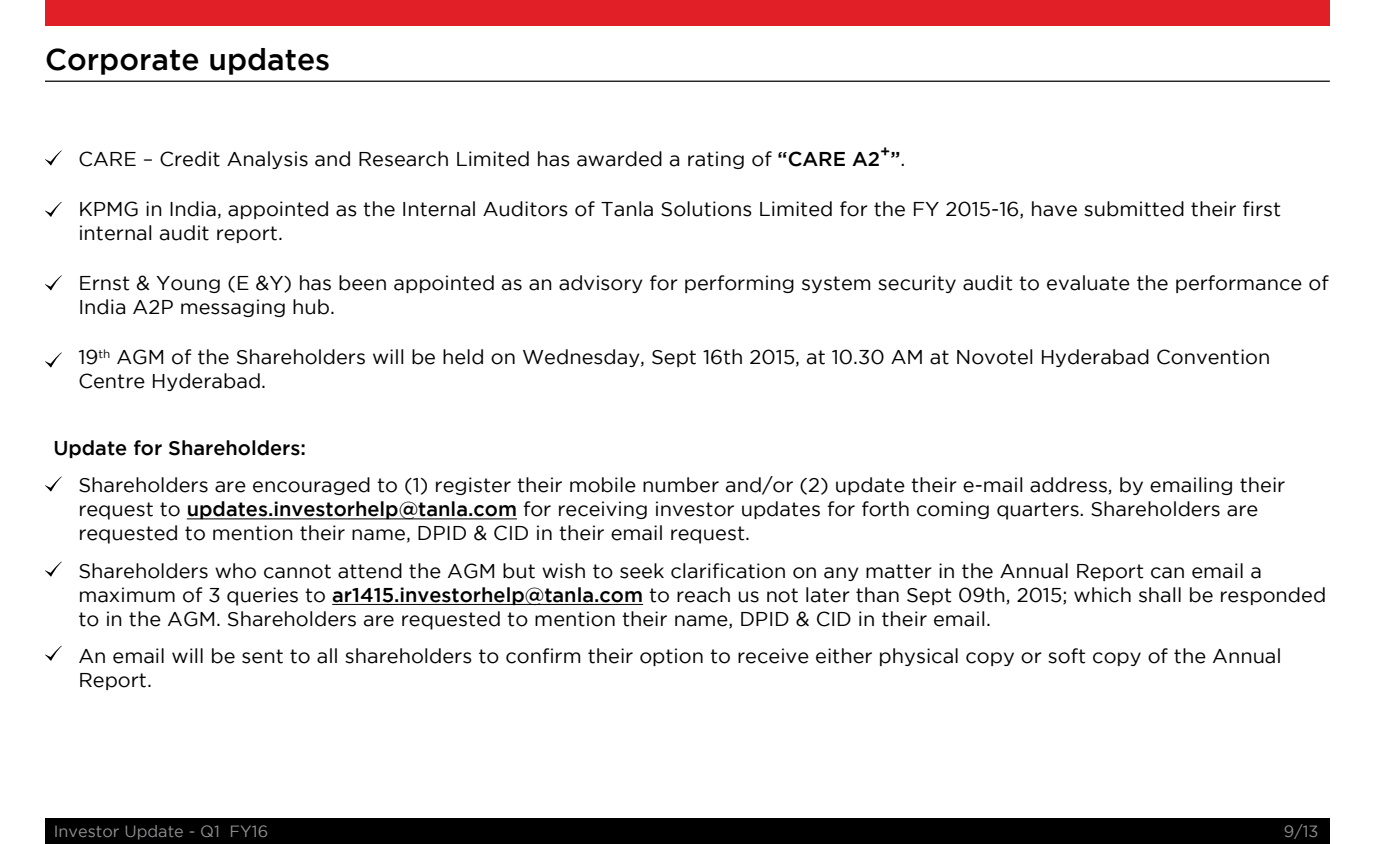
<style>
.page{position:relative;width:1375px;height:844px;background:#fff}
.page>*{position:absolute;margin:0;border:0;box-sizing:border-box;transform-origin:0 0}
.t1{font:500 30px "Gotham";color:#000}
.t2{font:20px/24px "Gotham";color:#000}
.t3{font:500 20px "Gotham";color:#000}
.t4{font:16.25px "Gotham";color:#8e9092}
.t5{font:500 16px "Gotham";color:#000}
.s1{font-weight:500}
.s2{font-weight:400}
</style>
<div class="page">
<div style="left:45px;top:0;width:1285px;height:25px;background:#e11f27"></div>
<div style="left:45px;top:819px;width:1285px;height:25px;background:#000"></div>
<hr style="left:187px;top:519px;width:330px;height:1px;background:#000">
<hr style="left:332px;top:604px;width:311px;height:1px;background:#000">
<hr style="left:45px;top:81px;width:1285px;height:1px;background:#000">
<svg style="left:45px;top:150px;width:17px;height:15px"></svg>
<svg style="left:45px;top:202px;width:17px;height:15px"></svg>
<svg style="left:45px;top:275px;width:17px;height:15px"></svg>
<svg style="left:45px;top:352px;width:17px;height:15px"></svg>
<svg style="left:45px;top:476px;width:17px;height:15px"></svg>
<svg style="left:45px;top:561px;width:17px;height:15px"></svg>
<svg style="left:45px;top:646px;width:17px;height:15px"></svg>
<h1 class="t1" style="left:45px;top:42px;width:287px">Corporate updates</h1>
<p class="t5" style="left:880px;top:142px;width:12px">+</p>
<p class="t2" style="left:78px;top:147px;width:803px">CARE – Credit Analysis and Research Limited has awarded a rating of <span class="s1">“CARE A2</span></p>
<p class="t3" style="left:890px;top:148px;width:16px">”<span class="s2">.</span></p>
<p class="t2" style="left:78px;top:197px;width:1204px">KPMG in India, appointed as the Internal Auditors of Tanla Solutions Limited for the FY 2015-16, have submitted their first internal audit report.</p>
<p class="t2" style="left:78px;top:271px;width:1252px">Ernst &amp; Young (E &amp;Y) has been appointed as an advisory for performing system security audit to evaluate the performance of<br>India A2P messaging hub.</p>
<p class="t2" style="left:78px;top:345px;width:1194px">19<sup>th</sup> AGM of the Shareholders will be held on Wednesday, Sept 16th 2015, at 10.30 AM at Novotel Hyderabad Convention<br>Centre Hyderabad.</p>
<p class="t3" style="left:53px;top:436px;width:254px">Update for Shareholders:</p>
<p class="t2" style="left:78px;top:473px;width:1208px">Shareholders are encouraged to (1) register their mobile number and/or (2) update their e-mail address, by emailing their request to <span class="s1">updates.investorhelp@tanla.com</span> for receiving investor updates for forth coming quarters. Shareholders are requested to mention their name, DPID &amp; CID in their email request.</p>
<p class="t2" style="left:78px;top:558px;width:1249px">Shareholders who cannot attend the AGM but wish to seek clarification on any matter in the Annual Report can email a maximum of 3 queries to <span class="s1">ar1415.investorhelp@tanla.com</span> to reach us not later than Sept 09th, 2015; which shall be responded to in the AGM. Shareholders are requested to mention their name, DPID &amp; CID in their email.</p>
<p class="t2" style="left:78px;top:644px;width:1205px">An email will be sent to all shareholders to confirm their option to receive either physical copy or soft copy of the Annual<br>Report.</p>
<p class="t4" style="left:54px;top:822px;width:216px">Investor Update - Q1 FY16</p>
<p class="t4" style="left:1284px;top:822px;width:36px">9/13</p>
</div>
